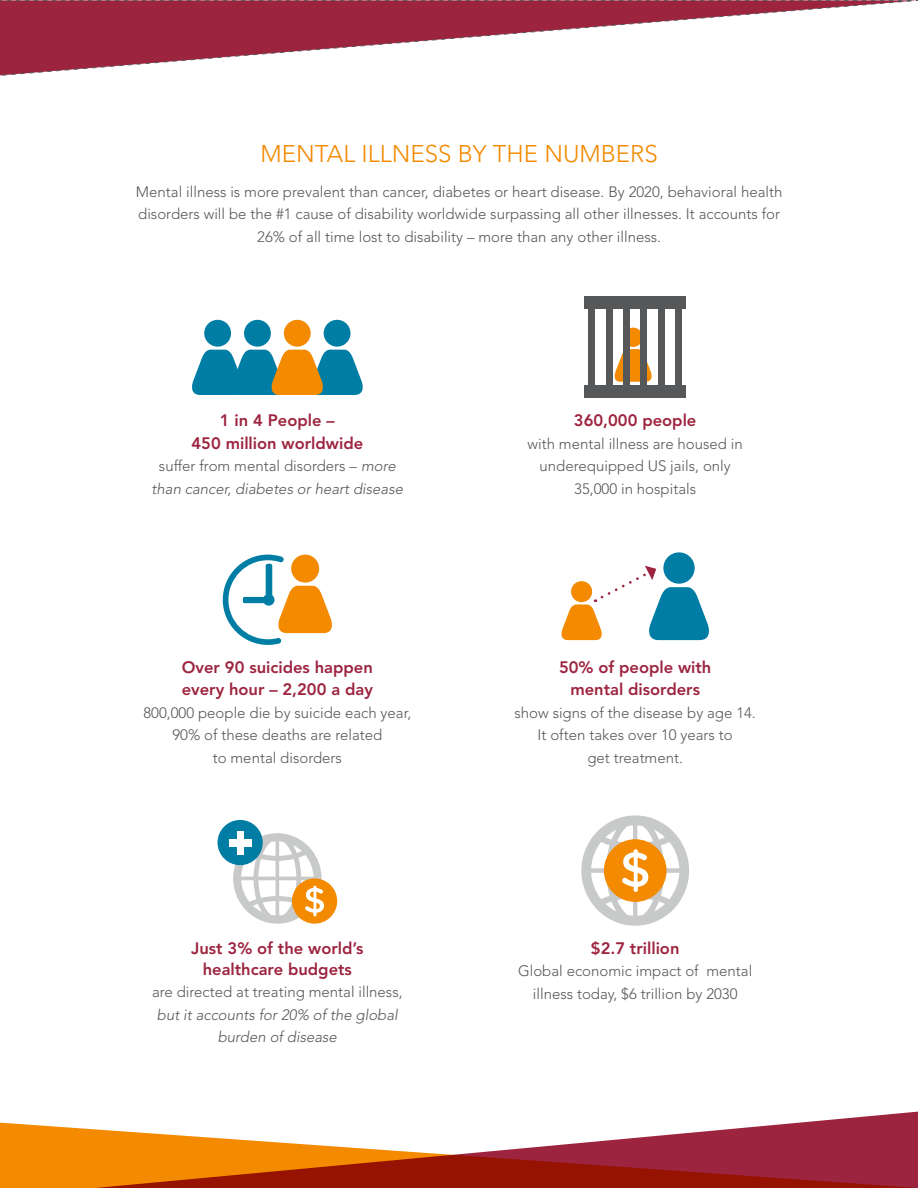
<style>
.page{position:relative;width:918px;height:1188px;background:#fff}
.page>*{position:absolute;margin:0;border:0;box-sizing:border-box;transform-origin:0 0}
.t1{font:300 24px "Avenir";color:#f38a00}
.t2{font:800 16.5px/22.5px "Avenir";color:#9d243e;text-align:center}
.t3{font:300 15px/22.5px "Avenir";color:#555759;text-align:center}
.t4{font:italic 300 15px/22.5px "Avenir";color:#555759;text-align:center}
.s1{font-style:normal}
</style>
<div class="page">
<svg style="left:0;top:0;width:918px;height:76px"></svg>
<div style="left:244px;top:320px;width:27px;height:27px;background:#007da4;border-radius:50%"></div>
<div style="left:204px;top:320px;width:27px;height:27px;background:#007da4;border-radius:50%"></div>
<div style="left:324px;top:320px;width:26px;height:27px;background:#007da4;border-radius:50%"></div>
<div style="left:284px;top:320px;width:27px;height:27px;background:#f38a00;border-radius:50%"></div>
<svg style="left:192px;top:349px;width:171px;height:46px;background:#5c928a"></svg>
<div style="left:623px;top:328px;width:20px;height:19px;background:#f38a00;border-radius:50%"></div>
<svg style="left:614px;top:349px;width:38px;height:33px"></svg>
<div style="left:589px;top:307px;width:6px;height:84px;background:#555759"></div>
<div style="left:623px;top:307px;width:7px;height:84px;background:#555759"></div>
<div style="left:606px;top:307px;width:7px;height:84px;background:#555759"></div>
<div style="left:641px;top:307px;width:6px;height:84px;background:#555759"></div>
<div style="left:658px;top:307px;width:6px;height:84px;background:#555759"></div>
<div style="left:675px;top:307px;width:7px;height:84px;background:#555759"></div>
<div style="left:585px;top:296px;width:101px;height:13px;background:#555759"></div>
<div style="left:585px;top:385px;width:101px;height:13px;background:#555759"></div>
<svg style="left:223px;top:555px;width:109px;height:90px"></svg>
<div style="left:663px;top:552px;width:32px;height:32px;background:#007da4;border-radius:50%"></div>
<svg style="left:561px;top:566px;width:148px;height:74px"></svg>
<div style="left:292px;top:878px;width:45px;height:46px;background:#f38a00;border-radius:50%"></div>
<svg style="left:233px;top:833px;width:91px;height:91px"></svg>
<div style="left:218px;top:820px;width:45px;height:45px;background:#007da4;border-radius:50%"></div>
<div style="left:229px;top:839px;width:22px;height:7px;background:#fff"></div>
<div style="left:237px;top:831px;width:7px;height:23px;background:#fff"></div>
<svg style="left:581px;top:815px;width:108px;height:111px"></svg>
<svg style="left:0;top:1111px;width:918px;height:77px"></svg>
<h1 class="t1" style="left:261px;top:140px;width:399px">MENTAL ILLNESS BY THE NUMBERS</h1>
<p class="t3" style="left:136px;top:180px;width:648px">Mental illness is more prevalent than cancer, diabetes or heart disease. By 2020, behavioral health disorders will be the #1 cause of disability worldwide surpassing all other illnesses. It accounts for<br>26% of all time lost to disability – more than any other illness.</p>
<p class="t2" style="left:192px;top:409px;width:173px">1 in 4 People –<br>450 million worldwide</p>
<p class="t4" style="left:152px;top:455px;width:253px"><span class="s1">suffer from mental disorders –</span> more than cancer, diabetes or heart disease</p>
<p class="t2" style="left:182px;top:656px;width:193px;text-align:left">Over 90 suicides happen every hour – 2,200 a day</p>
<p class="t3" style="left:143px;top:701px;width:269px">800,000 people die by suicide each year,<br>90% of these deaths are related<br>to mental disorders</p>
<p class="t2" style="left:191px;top:937px;width:174px;line-height:21px">Just 3% of the world’s healthcare budgets</p>
<p class="t3" style="left:152px;top:981px;width:252px">are directed at treating mental illness,</p>
<p class="t4" style="left:157px;top:1003px;width:243px">but it accounts for 20% of the global burden of disease</p>
<p class="t2" style="left:574px;top:409px;width:124px">360,000 people</p>
<p class="t3" style="left:528px;top:432px;width:217px">with mental illness are housed in underequipped US jails, only<br>35,000 in hospitals</p>
<p class="t2" style="left:559px;top:656px;width:154px">50% of people with mental disorders</p>
<p class="t3" style="left:515px;top:701px;width:243px">show signs of the disease by age 14.<br>It often takes over 10 years to<br>get treatment.</p>
<p class="t2" style="left:591px;top:937px;width:90px">$2.7 trillion</p>
<p class="t3" style="left:518px;top:960px;width:236px">Global economic impact of mental illness today, $6 trillion by 2030</p>
</div>
